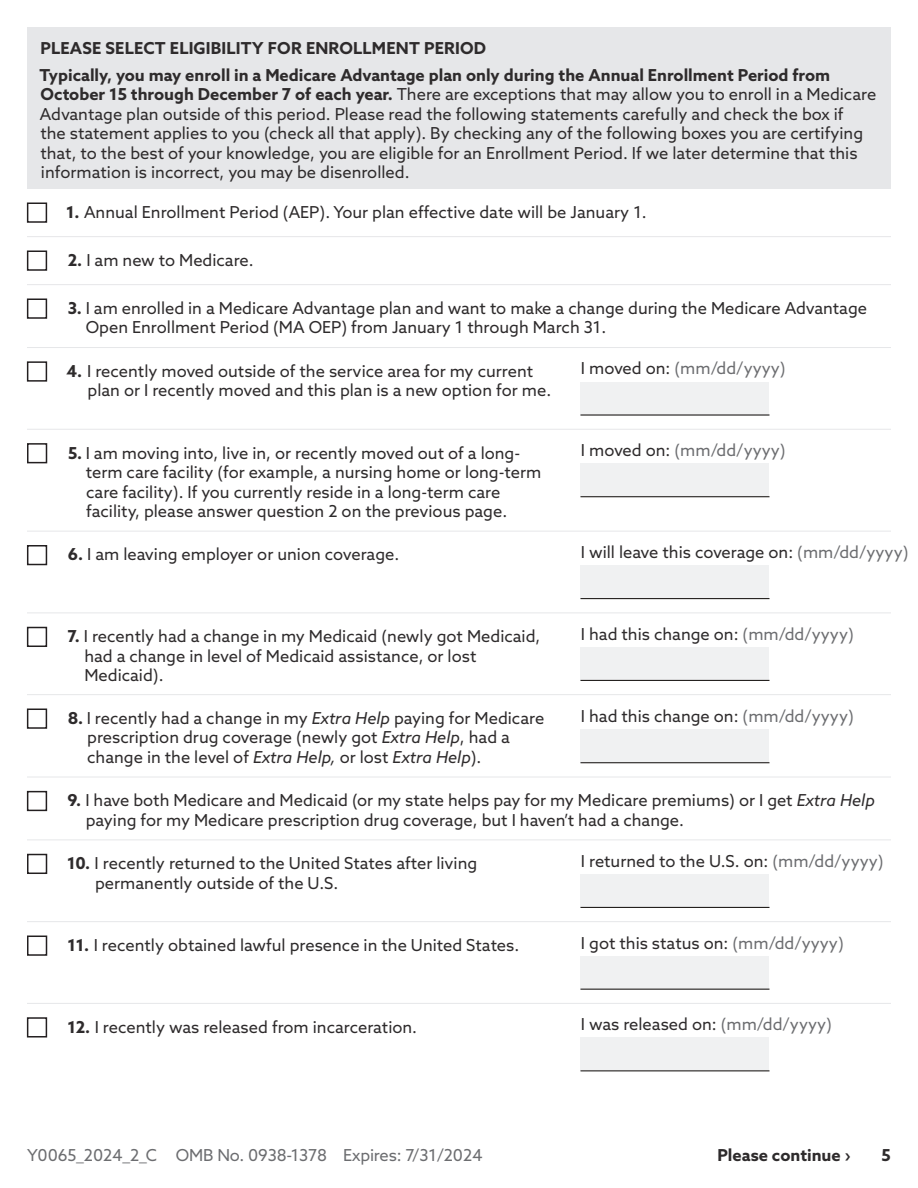
<style>
.page{position:relative;width:918px;height:1188px;background:#fff}
.page>*{position:absolute;margin:0;border:0;box-sizing:border-box;transform-origin:0 0}
.t1{font:16.5px/19.5px "Azo Sans";color:#2e2b2c}
.t2{font:16.5px "Azo Sans";letter-spacing:-.01em;color:#6c6d70}
.t3{font:700 16.5px "Azo Sans";letter-spacing:.01em;color:#2e2b2c}
.s1{font-weight:700}
.s2{color:#2e2b2c}
.s3{color:#6c6d70}
.s4{font-style:italic}
</style>
<div class="page">
<div style="left:580px;top:1038px;width:190px;height:33px;background:#f0f1f2"></div>
<hr style="left:580px;top:1071px;width:190px;height:1px;background:#0c0806">
<div style="left:580px;top:956px;width:190px;height:34px;background:#f0f1f2"></div>
<hr style="left:580px;top:989px;width:190px;height:1px;background:#0c0806">
<div style="left:580px;top:874px;width:190px;height:34px;background:#f0f1f2"></div>
<hr style="left:580px;top:907px;width:190px;height:1px;background:#0c0806">
<div style="left:580px;top:729px;width:190px;height:34px;background:#f0f1f2"></div>
<hr style="left:580px;top:762px;width:190px;height:1px;background:#0c0806">
<div style="left:580px;top:647px;width:190px;height:34px;background:#f0f1f2"></div>
<hr style="left:580px;top:680px;width:190px;height:1px;background:#0c0806">
<div style="left:27px;top:68px;width:864px;height:121px;background:#e6e7e9"></div>
<hr style="left:27px;top:236px;width:864px;height:1px;background:#e6e7e9">
<hr style="left:27px;top:284px;width:864px;height:1px;background:#e6e7e9">
<hr style="left:27px;top:347px;width:864px;height:1px;background:#e6e7e9">
<hr style="left:27px;top:429px;width:864px;height:1px;background:#e6e7e9">
<hr style="left:27px;top:531px;width:864px;height:1px;background:#e6e7e9">
<hr style="left:27px;top:613px;width:864px;height:1px;background:#e6e7e9">
<hr style="left:27px;top:694px;width:864px;height:1px;background:#e6e7e9">
<hr style="left:27px;top:840px;width:864px;height:1px;background:#e6e7e9">
<hr style="left:27px;top:777px;width:864px;height:1px;background:#e6e7e9">
<hr style="left:27px;top:921px;width:864px;height:1px;background:#e6e7e9">
<hr style="left:27px;top:1003px;width:864px;height:1px;background:#e6e7e9">
<div style="left:27px;top:202px;width:20px;height:21px;border:2px solid #231f20"></div>
<div style="left:27px;top:250px;width:20px;height:21px;border:2px solid #231f20"></div>
<div style="left:27px;top:298px;width:20px;height:21px;border:2px solid #231f20"></div>
<div style="left:27px;top:361px;width:20px;height:21px;border:2px solid #231f20"></div>
<div style="left:27px;top:443px;width:20px;height:20px;border:2px solid #231f20"></div>
<div style="left:27px;top:545px;width:20px;height:20px;border:2px solid #231f20"></div>
<div style="left:27px;top:627px;width:20px;height:20px;border:2px solid #231f20"></div>
<div style="left:27px;top:709px;width:20px;height:20px;border:2px solid #231f20"></div>
<div style="left:27px;top:791px;width:20px;height:20px;border:2px solid #231f20"></div>
<div style="left:27px;top:854px;width:20px;height:20px;border:2px solid #231f20"></div>
<div style="left:27px;top:936px;width:20px;height:20px;border:2px solid #231f20"></div>
<div style="left:27px;top:1017px;width:20px;height:21px;border:2px solid #231f20"></div>
<div style="left:27px;top:27px;width:864px;height:41px;background:#e6e7e9"></div>
<div style="left:580px;top:463px;width:190px;height:34px;background:#f0f1f2"></div>
<hr style="left:580px;top:496px;width:190px;height:1px;background:#0c0806">
<div style="left:580px;top:565px;width:190px;height:34px;background:#f0f1f2"></div>
<hr style="left:580px;top:598px;width:190px;height:1px;background:#0c0806">
<div style="left:580px;top:382px;width:190px;height:33px;background:#f0f1f2"></div>
<hr style="left:580px;top:415px;width:190px;height:1px;background:#0c0806">
<p class="t3" style="left:40px;top:37px;width:447px">PLEASE SELECT ELIGIBILITY FOR ENROLLMENT PERIOD</p>
<p class="t1" style="left:39px;top:65px;width:838px"><span class="s1">Typically, you may enroll in a Medicare Advantage plan only during the Annual Enrollment Period from October 15 through December 7 of each year.</span> There are exceptions that may allow you to enroll in a Medicare Advantage plan outside of this period. Please read the following statements carefully and check the box if<br>the statement applies to you (check all that apply). By checking any of the following boxes you are certifying that, to the best of your knowledge, you are eligible for an Enrollment Period. If we later determine that this information is incorrect, you may be disenrolled.</p>
<p class="t1" style="left:66px;top:202px;width:582px"><span class="s1">1.</span> Annual Enrollment Period (AEP). Your plan effective date will be January 1.</p>
<p class="t1" style="left:68px;top:250px;width:188px"><span class="s1">2.</span> I am new to Medicare.</p>
<p class="t1" style="left:86px;top:298px;width:783px;text-indent:-18px"><span class="s1">3.</span> I am enrolled in a Medicare Advantage plan and want to make a change during the Medicare Advantage<br>Open Enrollment Period (MA OEP) from January 1 through March 31.</p>
<p class="t1" style="left:67px;top:361px;width:468px"><span class="s1">4.</span> I recently moved outside of the service area for my current</p>
<p class="t2" style="left:581px;top:358px;width:206px"><span class="s2">I moved on:</span> (mm/dd/yyyy)</p>
<p class="t1" style="left:88px;top:381px;width:465px">plan or I recently moved and this plan is a new option for me.</p>
<p class="t1" style="left:68px;top:443px;width:454px"><span class="s1">5.</span> I am moving into, live in, or recently moved out of a long-</p>
<p class="t2" style="left:581px;top:439px;width:206px"><span class="s2">I moved on:</span> (mm/dd/yyyy)</p>
<p class="t1" style="left:86px;top:462px;width:457px">term care facility (for example, a nursing home or long-term care facility). If you currently reside in a long-term care facility, please answer question 2 on the previous page.</p>
<p class="t1" style="left:68px;top:545px;width:333px"><span class="s1">6.</span> I am leaving employer or union coverage.</p>
<p class="t1" style="left:581px;top:542px;width:329px">I will leave this coverage on: <span class="s3">(mm/dd/yyyy)</span></p>
<p class="t1" style="left:67px;top:626px;width:475px"><span class="s1">7.</span> I recently had a change in my Medicaid (newly got Medicaid,</p>
<p class="t1" style="left:581px;top:624px;width:274px">I had this change on: <span class="s3">(mm/dd/yyyy)</span></p>
<p class="t1" style="left:84px;top:646px;width:394px">had a change in level of Medicaid assistance, or lost<br>Medicaid).</p>
<p class="t1" style="left:68px;top:708px;width:478px"><span class="s1">8.</span> I recently had a change in my <span class="s4">Extra Help</span> paying for Medicare</p>
<p class="t1" style="left:581px;top:706px;width:274px">I had this change on: <span class="s3">(mm/dd/yyyy)</span></p>
<p class="t1" style="left:87px;top:728px;width:424px">prescription drug coverage (newly got <span class="s4">Extra Help</span>, had a change in the level of <span class="s4">Extra Help,</span> or lost <span class="s4">Extra Help</span>).</p>
<p class="t1" style="left:86px;top:791px;width:791px;text-indent:-18px"><span class="s1">9.</span> I have both Medicare and Medicaid (or my state helps pay for my Medicare premiums) or I get <span class="s4">Extra Help </span>paying for my Medicare prescription drug coverage, but I haven’t had a change.</p>
<p class="t1" style="left:67px;top:853px;width:412px"><span class="s1">10.</span> I recently returned to the United States after living</p>
<p class="t1" style="left:581px;top:851px;width:304px">I returned to the U.S. on: <span class="s3">(mm/dd/yyyy)</span></p>
<p class="t1" style="left:95px;top:873px;width:245px">permanently outside of the U.S.</p>
<p class="t1" style="left:68px;top:935px;width:453px"><span class="s1">11.</span> I recently obtained lawful presence in the United States.</p>
<p class="t1" style="left:581px;top:933px;width:264px">I got this status on: <span class="s3">(mm/dd/yyyy)</span></p>
<p class="t1" style="left:67px;top:1017px;width:351px"><span class="s1">12.</span> I recently was released from incarceration.</p>
<p class="t1" style="left:581px;top:1014px;width:253px">I was released on: <span class="s3">(mm/dd/yyyy)</span></p>
<p class="t2" style="left:27px;top:1144px;width:457px">Y0065_2024_2_C OMB No. 0938-1378 Expires: 7/31/2024</p>
<p class="t3" style="left:717px;top:1144px;width:135px">Please continue ›</p>
<p class="t3" style="left:882px;top:1144px;width:11px">5</p>
</div>
